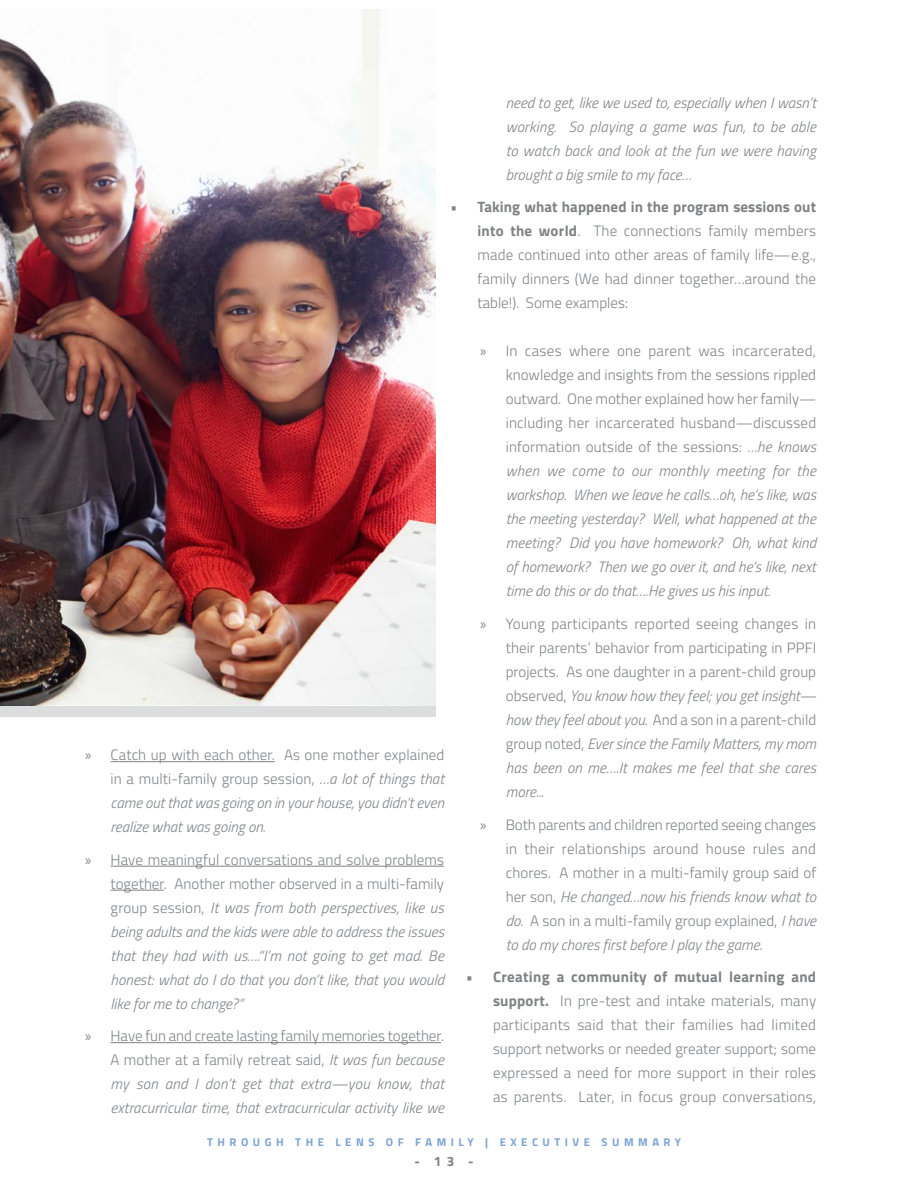
<style>
.page{position:relative;width:918px;height:1188px;background:#fff}
.page>*{position:absolute;margin:0;border:0;box-sizing:border-box;transform-origin:0 0}
.t1{font:italic 300 15px/24px "Titillium Web";color:#808285;text-align:justify}
.t2{font:300 15px/24px "Titillium Web";color:#808285;text-align:justify}
.t3{font:700 13.5px "Titillium Web";color:#808285}
.t4{font:700 11.25px "Titillium Web";letter-spacing:.4em;color:#7ca3d5}
.s1{font-weight:700}
.s2{font-family:"Myriad Pro";font-weight:400;font-style:normal}
.s3{font-style:normal}
.s4{font-family:"Myriad Pro";font-weight:400}
.s5{font-style:italic}
</style>
<div class="page">
<img style="left:0;top:10px;width:435px;height:695px">
<hr style="left:111px;top:761px;width:164px;height:1px;background:#808285">
<hr style="left:111px;top:866px;width:333px;height:1px;background:#808285">
<hr style="left:111px;top:890px;width:53px;height:1px;background:#808285">
<hr style="left:111px;top:1042px;width:330px;height:1px;background:#808285">
<p class="t1" style="left:506px;top:90px;width:312px">need to get, like we used to, especially when I wasn’t working. So playing a game was fun, to be able to watch back and look at the fun we were having brought a big smile to my face…</p>
<p class="t2" style="left:477px;top:195px;width:340px;text-indent:-27px"><span class="s1">• Taking what happened in the program sessions out into the world</span>. The connections family members made continued into other areas of family life—e.g., family dinners (We had dinner together…around the table!). Some examples:</p>
<p class="t1" style="left:506px;top:339px;width:312px;text-indent:-26px"><span class="s2">»</span> <span class="s3">In cases where one parent was incarcerated, knowledge and insights from the sessions rippled outward. One mother explained how her family— including her incarcerated husband—discussed information outside of the sessions:</span> …he knows when we come to our monthly meeting for the workshop. When we leave he calls…oh, he’s like, was the meeting yesterday? Well, what happened at the meeting? Did you have homework? Oh, what kind of homework? Then we go over it, and he’s like, next time do this or do that….He gives us his input.</p>
<p class="t2" style="left:506px;top:611px;width:312px;text-indent:-26px"><span class="s4">»</span> Young participants reported seeing changes in their parents’ behavior from participating in PPFI projects. As one daughter in a parent-child group observed, <span class="s5">You know how they feel; you get insight— how they feel about you.</span> And a son in a parent-child group noted, <span class="s5">Ever since the Family Matters, my mom has been on me….It makes me feel that she cares more...</span></p>
<p class="t2" style="left:506px;top:812px;width:312px;text-indent:-26px"><span class="s4">»</span> Both parents and children reported seeing changes in their relationships around house rules and chores. A mother in a multi-family group said of her son, <span class="s5">He changed…now his friends know what to do.</span> A son in a multi-family group explained, <span class="s5">I have to do my chores first before I play the game.</span></p>
<p class="t2" style="left:493px;top:964px;width:325px;text-indent:-27px"><span class="s1">• Creating a community of mutual learning and support.</span> In pre-test and intake materials, many participants said that their families had limited support networks or needed greater support; some expressed a need for more support in their roles as parents. Later, in focus group conversations,</p>
<p class="t1" style="left:111px;top:742px;width:335px;text-indent:-26px"><span class="s2">»</span> <span class="s3">Catch up with each other. As one mother explained in a multi-family group session,</span> …a lot of things that came out that was going on in your house, you didn’t even realize what was going on.</p>
<p class="t1" style="left:111px;top:847px;width:335px;text-indent:-26px"><span class="s2">»</span> <span class="s3">Have meaningful conversations and solve problems together. Another mother observed in a multi-family group session,</span> It was from both perspectives, like us being adults and the kids were able to address the issues that they had with us….“I’m not going to get mad. Be honest: what do I do that you don’t like, that you would like for me to change?”</p>
<p class="t1" style="left:111px;top:1023px;width:335px;text-indent:-26px"><span class="s2">»</span> <span class="s3">Have fun and create lasting family memories together.<br>A mother at a family retreat said,</span> It was fun because my son and I don’t get that extra—you know, that extracurricular time, that extracurricular activity like we</p>
<p class="t4" style="left:207px;top:1133px;width:476px">THROUGH THE LENS OF FAMILY | EXECUTIVE SUMMARY</p>
<p class="t3" style="left:415px;top:1151px;width:61px">- 1 3 -</p>
</div>
